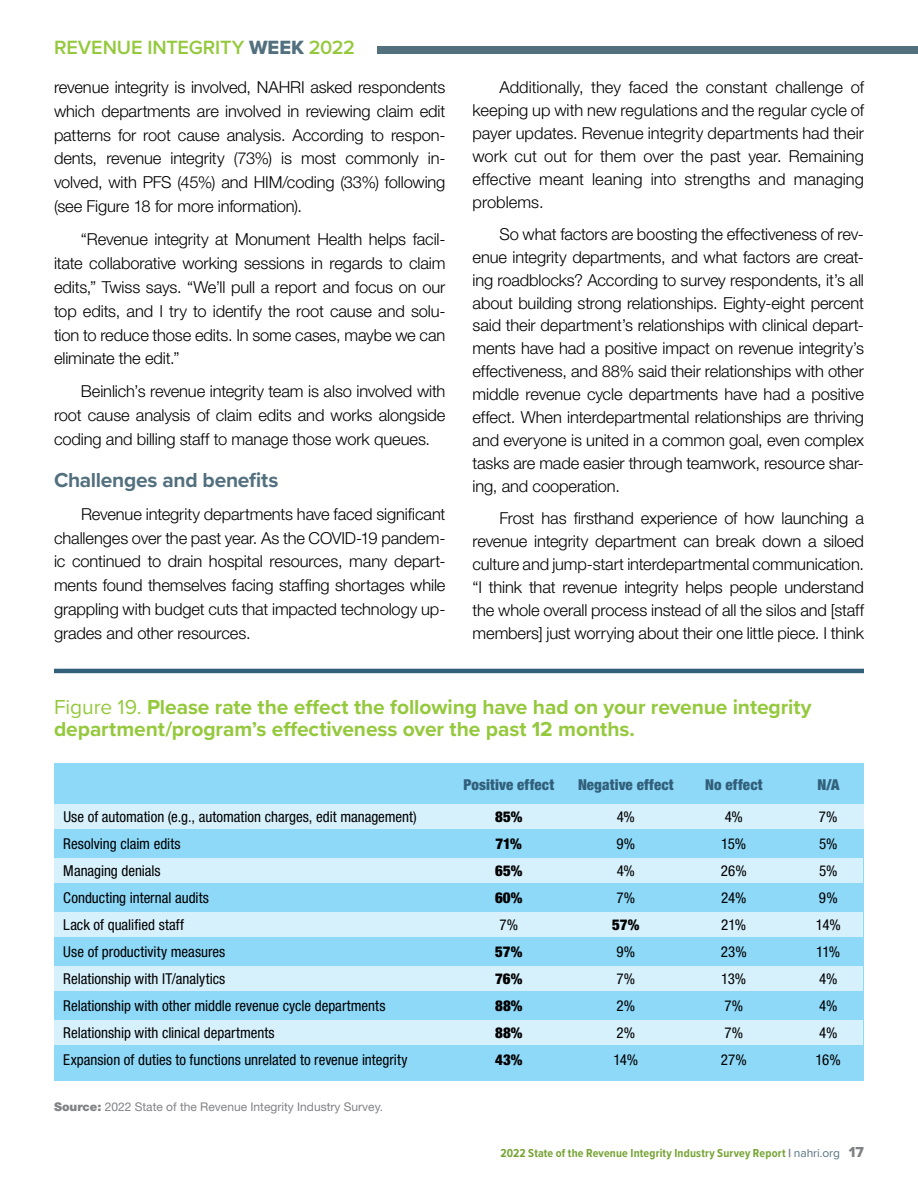
<style>
.page{position:relative;width:918px;height:1188px;background:#fff}
.page>*{position:absolute;margin:0;border:0;box-sizing:border-box;transform-origin:0 0}
.t1{font:700 21px/22.5px "Proxima Nova";letter-spacing:-.005em;color:#95c93d}
.t2{font:700 21px "Proxima Nova";letter-spacing:-.015em;color:#53707f}
.t3{font:600 19.8px "Proxima Nova";letter-spacing:-.005em;color:#95c93d}
.t4{font:300 16.5px/23px "Helvetica Neue LT Std";letter-spacing:-.01em;color:#000;text-align:justify}
.t5{font:condensed 15px "Helvetica Neue LT Std";color:#000}
.t6{font:900 condensed 15px "Helvetica Neue LT Std";letter-spacing:.01em;color:#32607b}
.t7{font:900 condensed 15px "Helvetica Neue LT Std";letter-spacing:.01em;color:#000}
.t8{font:700 12px "Proxima Nova Cond";letter-spacing:.015em;color:#76a434}
.t9{font:12px "Helvetica Neue LT Std";color:#808285}
.s1{font-family:"Proxima Nova Extrabld";font-weight:400;color:#53707f}
.s2{font-weight:400}
.s3{font-weight:900}
.s4{font-weight:900;color:#808285}
.s5{font-family:"Proxima Nova";font-weight:400;color:#53707f}
.s6{font-family:"Proxima Nova Extrabld";font-weight:400;font-size:15px;color:#808285}
</style>
<div class="page">
<div style="left:377px;top:47px;width:541px;height:7px;background:#53707f"></div>
<div style="left:54px;top:764px;width:810px;height:317px;background:#8ed8f8"></div>
<div style="left:54px;top:804px;width:810px;height:25px;background:#d7f1fc"></div>
<div style="left:54px;top:858px;width:809px;height:25px;background:#d7f1fc"></div>
<div style="left:54px;top:912px;width:809px;height:25px;background:#d7f1fc"></div>
<div style="left:54px;top:966px;width:809px;height:25px;background:#d7f1fc"></div>
<div style="left:54px;top:1020px;width:809px;height:25px;background:#d7f1fc"></div>
<hr style="left:54px;top:669px;width:810px;height:4px;background:#32607b">
<p class="t3" style="left:54px;top:33px;width:302px">REVENUE INTEGRITY <span class="s1">WEEK</span> 2022</p>
<p class="t4" style="left:54px;top:75px;width:393px;line-height:23.9px">revenue integrity is involved, NAHRI asked respondents which departments are involved in reviewing claim edit patterns for root cause analysis. According to respon&shy;dents, revenue integrity (73%) is most commonly in&shy;volved, with PFS (45%) and HIM/coding (33%) following (see Figure 18 for more information).</p>
<p class="t4" style="left:54px;top:227px;width:393px;line-height:23.9px;text-indent:27px">“Revenue integrity at Monument Health helps facil&shy;itate collaborative working sessions in regards to claim edits,” Twiss says. “We’ll pull a report and focus on our top edits, and I try to identify the root cause and solu&shy;tion to reduce those edits. In some cases, maybe we can eliminate the edit.”</p>
<p class="t4" style="left:54px;top:379px;width:393px;line-height:23.9px;text-indent:27px">Beinlich’s revenue integrity team is also involved with root cause analysis of claim edits and works alongside coding and billing staff to manage those work queues.</p>
<p class="t2" style="left:54px;top:464px;width:226px">Challenges and benefits</p>
<p class="t4" style="left:54px;top:502px;width:393px;line-height:23.9px;text-indent:27px">Revenue integrity departments have faced significant challenges over the past year. As the COVID-19 pandem&shy;ic continued to drain hospital resources, many depart&shy;ments found themselves facing staffing shortages while grappling with budget cuts that impacted technology up&shy;grades and other resources.</p>
<p class="t4" style="left:473px;top:75px;width:393px;text-indent:27px">Additionally, they faced the constant challenge of keeping up with new regulations and the regular cycle of payer updates. Revenue integrity departments had their work cut out for them over the past year. Remaining effective meant leaning into strengths and managing problems.</p>
<p class="t4" style="left:473px;top:222px;width:393px;text-indent:27px">So what factors are boosting the effectiveness of rev&shy;enue integrity departments, and what factors are creat&shy;ing roadblocks? According to survey respondents, it’s all about building strong relationships. Eighty-eight percent said their department’s relationships with clinical depart&shy;ments have had a positive impact on revenue integrity’s effectiveness, and 88% said their relationships with other middle revenue cycle departments have had a positive effect. When interdepartmental relationships are thriving and everyone is united in a common goal, even complex tasks are made easier through teamwork, resource shar&shy;ing, and cooperation.</p>
<p class="t4" style="left:473px;top:507px;width:393px;text-indent:27px">Frost has firsthand experience of how launching a revenue integrity department can break down a siloed culture and jump-start interdepartmental communication. “I think that revenue integrity helps people understand the whole overall process instead of all the silos and [staff members] just worrying about their one little piece. I think</p>
<p class="t1" style="left:54px;top:695px;width:759px"><span class="s2">Figure 19.</span> Please rate the effect the following have had on your revenue integrity department/program’s effectiveness over the past 12 months.</p>
<p class="t6" style="left:464px;top:776px;width:92px">Positive effect</p>
<p class="t6" style="left:578px;top:776px;width:97px">Negative effect</p>
<p class="t6" style="left:705px;top:776px;width:59px">No effect</p>
<p class="t6" style="left:817px;top:776px;width:24px">N/A</p>
<p class="t5" style="left:63px;top:808px;width:355px">Use of automation (e.g., automation charges, edit management)</p>
<p class="t7" style="left:495px;top:807px;width:29px">85%</p>
<p class="t5" style="left:617px;top:808px;width:20px">4%</p>
<p class="t5" style="left:725px;top:808px;width:20px">4%</p>
<p class="t5" style="left:819px;top:808px;width:20px">7%</p>
<p class="t5" style="left:63px;top:835px;width:119px">Resolving claim edits</p>
<p class="t7" style="left:496px;top:834px;width:28px">71%</p>
<p class="t5" style="left:616px;top:835px;width:20px">9%</p>
<p class="t5" style="left:721px;top:835px;width:27px">15%</p>
<p class="t5" style="left:819px;top:835px;width:20px">5%</p>
<p class="t5" style="left:63px;top:862px;width:99px">Managing denials</p>
<p class="t7" style="left:495px;top:861px;width:29px">65%</p>
<p class="t5" style="left:617px;top:862px;width:20px">4%</p>
<p class="t5" style="left:721px;top:862px;width:28px">26%</p>
<p class="t5" style="left:819px;top:862px;width:20px">5%</p>
<p class="t5" style="left:63px;top:889px;width:147px">Conducting internal audits</p>
<p class="t7" style="left:495px;top:888px;width:29px">60%</p>
<p class="t5" style="left:616px;top:889px;width:20px">7%</p>
<p class="t5" style="left:721px;top:889px;width:27px">24%</p>
<p class="t5" style="left:819px;top:889px;width:20px">9%</p>
<p class="t5" style="left:63px;top:916px;width:122px">Lack of qualified staff</p>
<p class="t5" style="left:499px;top:916px;width:20px">7%</p>
<p class="t7" style="left:612px;top:915px;width:29px">57%</p>
<p class="t5" style="left:721px;top:916px;width:26px">21%</p>
<p class="t5" style="left:816px;top:916px;width:26px">14%</p>
<p class="t5" style="left:63px;top:943px;width:163px">Use of productivity measures</p>
<p class="t7" style="left:495px;top:942px;width:29px">57%</p>
<p class="t5" style="left:616px;top:943px;width:20px">9%</p>
<p class="t5" style="left:721px;top:943px;width:27px">23%</p>
<p class="t5" style="left:816px;top:943px;width:26px">11%</p>
<p class="t5" style="left:63px;top:970px;width:164px">Relationship with IT/analytics</p>
<p class="t7" style="left:495px;top:969px;width:29px">76%</p>
<p class="t5" style="left:616px;top:970px;width:20px">7%</p>
<p class="t5" style="left:721px;top:970px;width:27px">13%</p>
<p class="t5" style="left:819px;top:970px;width:20px">4%</p>
<p class="t5" style="left:63px;top:997px;width:324px">Relationship with other middle revenue cycle departments</p>
<p class="t7" style="left:495px;top:996px;width:29px">88%</p>
<p class="t5" style="left:616px;top:997px;width:20px">2%</p>
<p class="t5" style="left:724px;top:997px;width:20px">7%</p>
<p class="t5" style="left:819px;top:997px;width:20px">4%</p>
<p class="t5" style="left:63px;top:1024px;width:213px">Relationship with clinical departments</p>
<p class="t7" style="left:495px;top:1023px;width:29px">88%</p>
<p class="t5" style="left:616px;top:1024px;width:20px">2%</p>
<p class="t5" style="left:724px;top:1024px;width:20px">7%</p>
<p class="t5" style="left:819px;top:1024px;width:20px">4%</p>
<p class="t5" style="left:63px;top:1051px;width:346px">Expansion of duties to functions unrelated to revenue integrity</p>
<p class="t7" style="left:495px;top:1050px;width:29px">43%</p>
<p class="t5" style="left:613px;top:1051px;width:26px">14%</p>
<p class="t5" style="left:721px;top:1051px;width:28px">27%</p>
<p class="t5" style="left:816px;top:1051px;width:27px">16%</p>
<p class="t9" style="left:54px;top:1100px;width:331px"><span class="s3">Source:</span> 2022 State of the Revenue Integrity Industry Survey.</p>
<p class="t8" style="left:500px;top:1145px;width:365px">2022 State of the Revenue Integrity Industry Survey Report <span class="s4">|</span> <span class="s5">nahri.org</span> <span class="s6">17</span></p>
</div>
